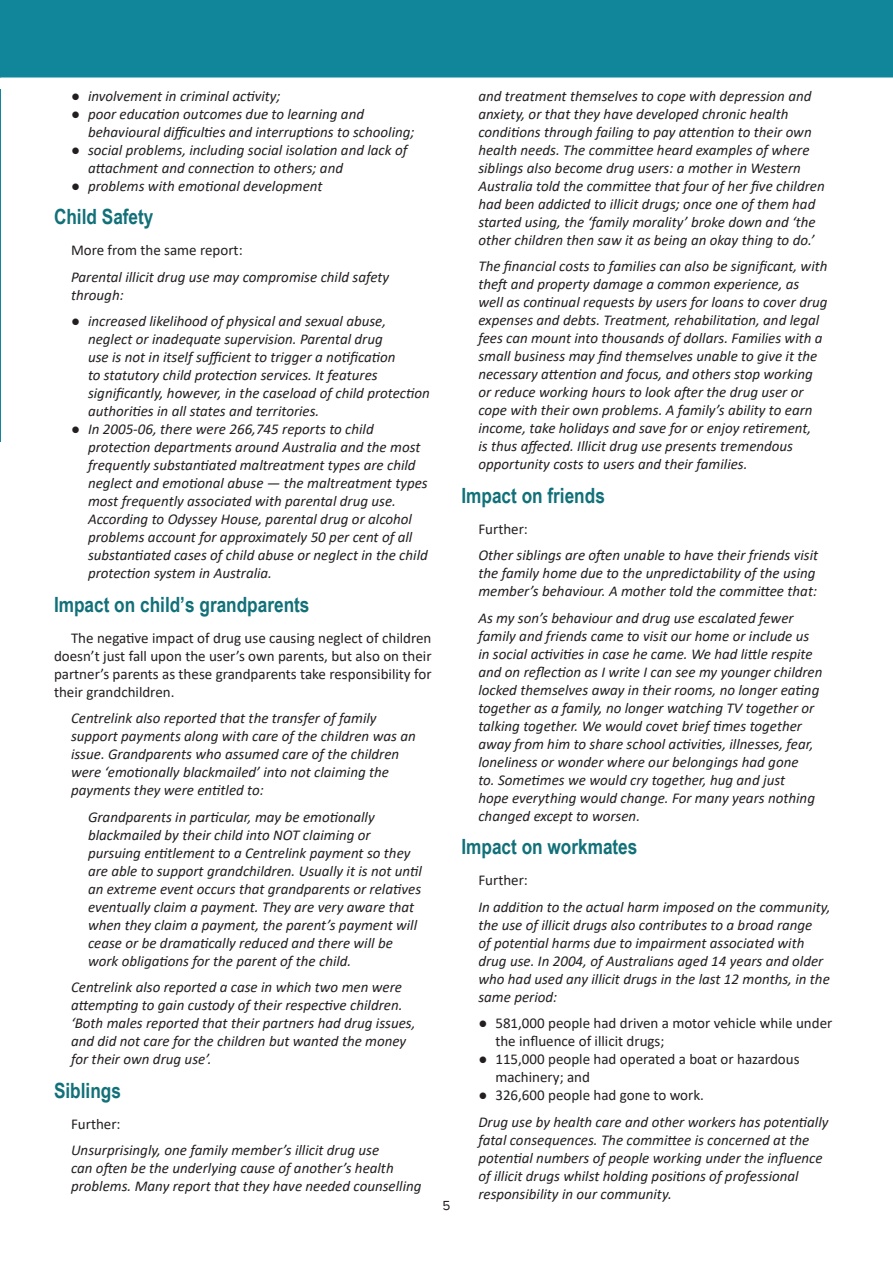
<style>
.page{position:relative;width:893px;height:1263px;background:#fff}
.page>*{position:absolute;margin:0;border:0;box-sizing:border-box;transform-origin:0 0}
.t1{font:700 21px "Arial Narrow";color:#117078}
.Dot_point{font:italic 15px/18px "Calibri";color:#231f20}
.Body_Text{font:15px/18px "Calibri";color:#231f20;text-align:justify}
.Dot_point-2{font:15px/18px "Calibri";color:#231f20}
.t2{font:13.5px "Proxima Nova";color:#231f20}
.s1{font-style:normal}
</style>
<div class="page">
<div style="left:0;top:0;width:893px;height:77px;background:#11869a"></div>
<hr style="left:0;top:89px;width:1px;height:353px;background:#11869a">
<p class="Dot_point" style="left:71px;top:86px;width:211px"><span class="s1">●</span> involvement in criminal activity;</p>
<p class="Dot_point" style="left:88px;top:104px;width:328px;text-indent:-17px"><span class="s1">●</span> poor education outcomes due to learning and behavioural difficulties and interruptions to schooling;</p>
<p class="Dot_point" style="left:88px;top:140px;width:321px;text-indent:-17px"><span class="s1">●</span> social problems, including social isolation and lack of attachment and connection to others; and</p>
<p class="Dot_point" style="left:71px;top:176px;width:253px"><span class="s1">●</span> problems with emotional development</p>
<p class="t1" style="left:54px;top:201px;width:101px">Child Safety</p>
<p class="Body_Text" style="left:71px;top:241px;width:173px">More from the same report:</p>
<p class="Dot_point" style="left:71px;top:267px;width:320px">Parental illicit drug use may compromise child safety through:</p>
<p class="Dot_point" style="left:88px;top:311px;width:343px;text-indent:-17px"><span class="s1">●</span> increased likelihood of physical and sexual abuse, neglect or inadequate supervision. Parental drug<br>use is not in itself sufficient to trigger a notification<br>to statutory child protection services. It features significantly, however, in the caseload of child protection authorities in all states and territories.</p>
<p class="Dot_point" style="left:88px;top:419px;width:341px;text-indent:-17px"><span class="s1">●</span> In 2005-06, there were 266,745 reports to child protection departments around Australia and the most frequently substantiated maltreatment types are child neglect and emotional abuse — the maltreatment types most frequently associated with parental drug use.<br>According to Odyssey House, parental drug or alcohol problems account for approximately 50 per cent of all substantiated cases of child abuse or neglect in the child protection system in Australia.</p>
<p class="t1" style="left:54px;top:588px;width:257px">Impact on child’s grandparents</p>
<p class="Body_Text" style="left:54px;top:628px;width:379px;text-indent:17px">The negative impact of drug use causing neglect of children doesn’t just fall upon the user’s own parents, but also on their partner’s parents as these grandparents take responsibility for their grandchildren.</p>
<p class="Dot_point" style="left:71px;top:708px;width:346px">Centrelink also reported that the transfer of family support payments along with care of the children was an issue. Grandparents who assumed care of the children were ‘emotionally blackmailed’ into not claiming the payments they were entitled to:</p>
<p class="Dot_point" style="left:88px;top:807px;width:336px">Grandparents in particular, may be emotionally blackmailed by their child into NOT claiming or pursuing entitlement to a Centrelink payment so they are able to support grandchildren. Usually it is not until an extreme event occurs that grandparents or relatives eventually claim a payment. They are very aware that when they claim a payment, the parent’s payment will cease or be dramatically reduced and there will be work obligations for the parent of the child.</p>
<p class="Dot_point" style="left:71px;top:977px;width:346px">Centrelink also reported a case in which two men were attempting to gain custody of their respective children. ‘Both males reported that their partners had drug issues, and did not care for the children but wanted the money for their own drug use’.</p>
<p class="t1" style="left:54px;top:1074px;width:68px">Siblings</p>
<p class="Body_Text" style="left:71px;top:1114px;width:51px">Further:</p>
<p class="Dot_point" style="left:71px;top:1140px;width:352px">Unsurprisingly, one family member’s illicit drug use<br>can often be the underlying cause of another’s health problems. Many report that they have needed counselling</p>
<p class="t2" style="left:442px;top:1197px;width:9px">5</p>
<p class="Dot_point" style="left:478px;top:86px;width:348px">and treatment themselves to cope with depression and anxiety, or that they have developed chronic health conditions through failing to pay attention to their own health needs. The committee heard examples of where siblings also become drug users: a mother in Western Australia told the committee that four of her five children had been addicted to illicit drugs; once one of them had started using, the ‘family morality’ broke down and ‘the other children then saw it as being an okay thing to do.’</p>
<p class="Dot_point" style="left:478px;top:256px;width:351px">The financial costs to families can also be significant, with theft and property damage a common experience, as well as continual requests by users for loans to cover drug expenses and debts. Treatment, rehabilitation, and legal fees can mount into thousands of dollars. Families with a small business may find themselves unable to give it the necessary attention and focus, and others stop working or reduce working hours to look after the drug user or cope with their own problems. A family’s ability to earn income, take holidays and save for or enjoy retirement,<br>is thus affected. Illicit drug use presents tremendous opportunity costs to users and their families.</p>
<p class="t1" style="left:461px;top:479px;width:145px">Impact on friends</p>
<p class="Body_Text" style="left:478px;top:519px;width:51px">Further:</p>
<p class="Dot_point" style="left:478px;top:545px;width:341px">Other siblings are often unable to have their friends visit the family home due to the unpredictability of the using member’s behaviour. A mother told the committee that:</p>
<p class="Dot_point" style="left:478px;top:608px;width:346px">As my son’s behaviour and drug use escalated fewer family and friends came to visit our home or include us in social activities in case he came. We had little respite and on reflection as I write I can see my younger children locked themselves away in their rooms, no longer eating together as a family, no longer watching TV together or talking together. We would covet brief times together away from him to share school activities, illnesses, fear, loneliness or wonder where our belongings had gone<br>to. Sometimes we would cry together, hug and just<br>hope everything would change. For many years nothing changed except to worsen.</p>
<p class="t1" style="left:461px;top:831px;width:178px">Impact on workmates</p>
<p class="Body_Text" style="left:478px;top:871px;width:51px">Further:</p>
<p class="Dot_point" style="left:478px;top:897px;width:354px">In addition to the actual harm imposed on the community, the use of illicit drugs also contributes to a broad range<br>of potential harms due to impairment associated with drug use. In 2004, of Australians aged 14 years and older who had used any illicit drugs in the last 12 months, in the same period:</p>
<p class="Dot_point-2" style="left:495px;top:1014px;width:339px;text-indent:-17px">● 581,000 people had driven a motor vehicle while under the influence of illicit drugs;</p>
<p class="Dot_point-2" style="left:495px;top:1050px;width:306px;text-indent:-17px">● 115,000 people had operated a boat or hazardous machinery; and</p>
<p class="Dot_point-2" style="left:478px;top:1086px;width:227px">● 326,600 people had gone to work.</p>
<p class="Dot_point" style="left:478px;top:1112px;width:352px">Drug use by health care and other workers has potentially fatal consequences. The committee is concerned at the potential numbers of people working under the influence of illicit drugs whilst holding positions of professional responsibility in our community.</p>
</div>
